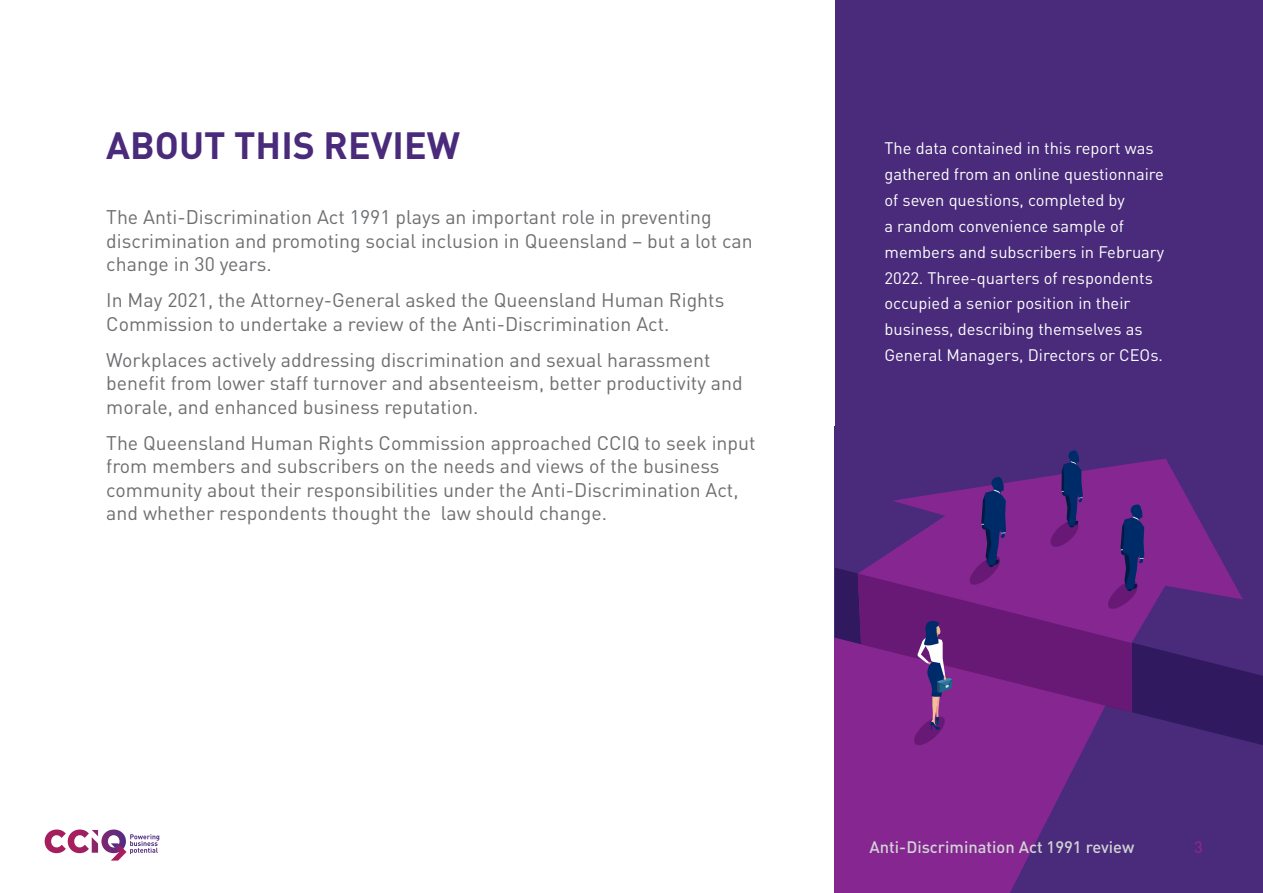
<style>
.page{position:relative;width:1263px;height:893px;background:#fff}
.page>*{position:absolute;margin:0;border:0;box-sizing:border-box;transform-origin:0 0}
.t1{font:700 37.5px "DIN";color:#492a7b}
.t2{font:19.5px/23.4px "DIN";color:#6d6e71}
.t3{font:16.5px/25.8px "DIN";color:#fff}
.t4{font:500 16.5px "DIN";color:#d1d3d4}
.t5{font:500 16.5px "DIN";color:#852691}
</style>
<div class="page">
<div style="left:796px;top:0;width:467px;height:438px;background:#492a7b"></div>
<div style="left:0;top:0;width:835px;height:893px;background:#fff"></div>
<div style="left:835px;top:426px;width:428px;height:467px;background:#492a7b"></div>
<svg style="left:1243px;top:671px;width:20px;height:74px"></svg>
<svg style="left:835px;top:459px;width:408px;height:434px"></svg>
<svg style="left:858px;top:450px;width:286px;height:297px"></svg>
<svg style="left:45px;top:829px;width:114px;height:32px"></svg>
<h1 class="t1" style="left:106px;top:121px;width:355px">ABOUT THIS REVIEW</h1>
<p class="t2" style="left:106px;top:205px;width:648px">The Anti-Discrimination Act 1991 plays an important role in preventing discrimination and promoting social inclusion in Queensland – but a lot can change in 30 years.</p>
<p class="t2" style="left:106px;top:288px;width:619px">In May 2021, the Attorney-General asked the Queensland Human Rights<br>Commission to undertake a review of the Anti-Discrimination Act.</p>
<p class="t2" style="left:106px;top:348px;width:638px">Workplaces actively addressing discrimination and sexual harassment benefit from lower staff turnover and absenteeism, better productivity and morale, and enhanced business reputation.</p>
<p class="t2" style="left:106px;top:431px;width:651px">The Queensland Human Rights Commission approached CCIQ to seek input from members and subscribers on the needs and views of the business community about their responsibilities under the Anti-Discrimination Act, and whether respondents thought the law should change.</p>
<p class="t3" style="left:884px;top:135px;width:281px">The data contained in this report was gathered from an online questionnaire of seven questions, completed by<br>a random convenience sample of members and subscribers in February 2022. Three-quarters of respondents occupied a senior position in their business, describing themselves as General Managers, Directors or CEOs.</p>
<p class="t4" style="left:870px;top:837px;width:266px">Anti-Discrimination Act 1991 review</p>
<p class="t5" style="left:1194px;top:837px;width:10px">3</p>
</div>
